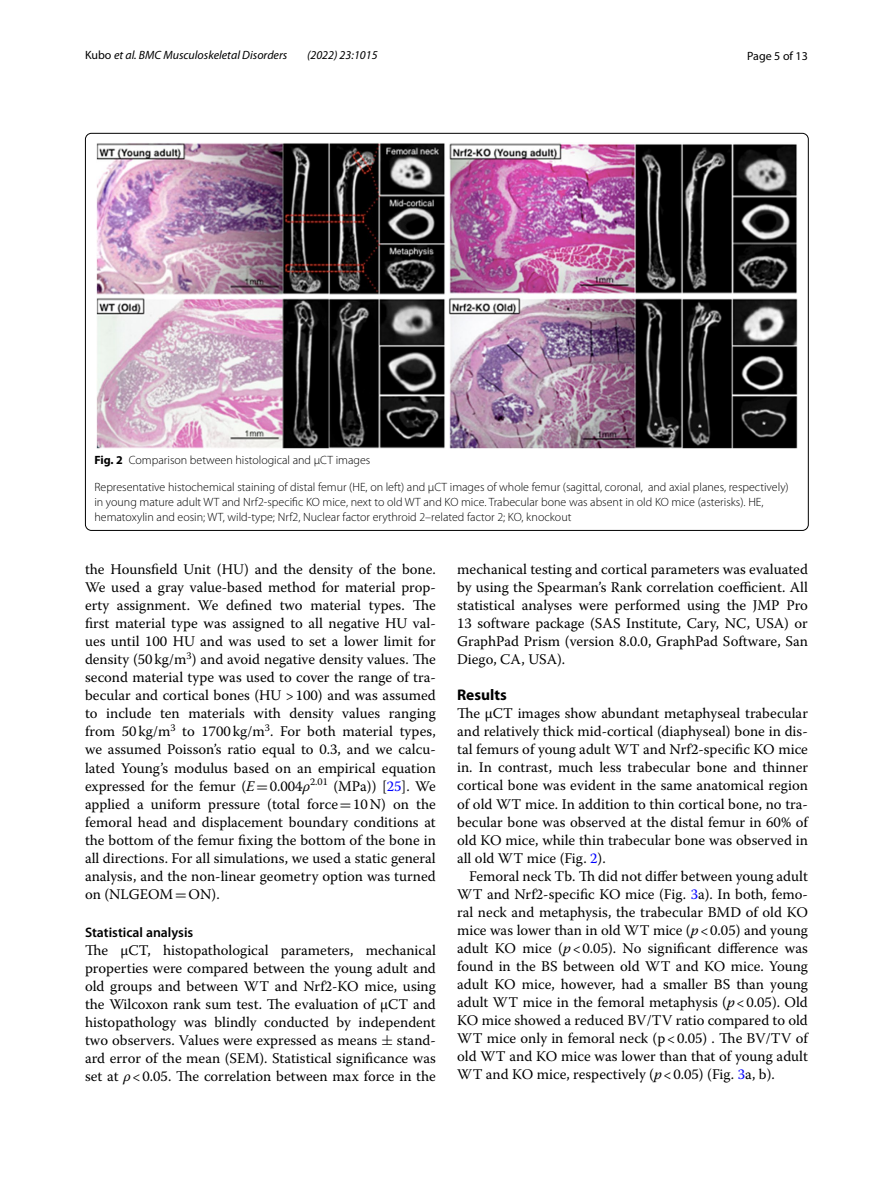
<style>
.page{position:relative;width:893px;height:1187px;background:#fff}
.page>*{position:absolute;margin:0;border:0;box-sizing:border-box;transform-origin:0 0}
.t1{font:700 15.45px "Myriad Pro";color:#000}
.t2{font:14.7px/18px "Warnock Pro";color:#000;text-align:justify}
.t3{font:600 13.8px "Myriad Pro";color:#000}
.t4{font:300 12px/15px "Myriad Pro";color:#000}
.t5{font:italic 12px "Myriad Pro";color:#000}
.t6{font:12px "Myriad Pro";color:#000}
.s1{font-style:normal}
.s2{font-weight:700}
.s3{font-style:italic}
.s4{font-family:"MTSY"}
.s5{color:#00f}
</style>
<div class="page">
<img style="left:97px;top:143px;width:700px;height:306px">
<p class="t5" style="left:85px;top:48px;width:204px"><span class="s1">Kubo</span> et al. BMC Musculoskeletal Disorders</p>
<p class="t5" style="left:307px;top:48px;width:72px">(2022) 23:1015</p>
<p class="t6" style="left:747px;top:48px;width:62px">Page 5 of 13</p>
<p class="t4" style="left:94px;top:452px;width:277px"><span class="s2">Fig. 2</span> Comparison between histological and μCT images</p>
<p class="t4" style="left:94px;top:479px;width:696px">Representative histochemical staining of distal femur (HE, on left) and μCT images of whole femur (sagittal, coronal, and axial planes, respectively) in young mature adult WT and Nrf2-specific KO mice, next to old WT and KO mice. Trabecular bone was absent in old KO mice (asterisks). HE, hematoxylin and eosin; WT, wild-type; Nrf2, Nuclear factor erythroid 2–related factor 2; KO, knockout</p>
<p class="t2" style="left:85px;top:560px;width:352px">the Hounsfield Unit (HU) and the density of the bone.<br>We used a gray value-based method for material prop&shy;erty assignment. We defined two material types. The first material type was assigned to all negative HU val&shy;ues until 100 HU and was used to set a lower limit for density (50kg/m<sup>3</sup>) and avoid negative density values. The second material type was used to cover the range of tra&shy;becular and cortical bones (HU &gt;100) and was assumed to include ten materials with density values ranging from 50kg/m<sup>3</sup> to 1700kg/m<sup>3</sup>. For both material types, we assumed Poisson’s ratio equal to 0.3, and we calcu&shy;lated Young’s modulus based on an empirical equation expressed for the femur (<span class="s3">E</span><span class="s4">=</span>0.004<span class="s3">ρ</span><sup>2.01</sup> (MPa)) [<span class="s5">25</span>]. We applied a uniform pressure (total force<span class="s4">=</span>10N) on the femoral head and displacement boundary conditions at the bottom of the femur fixing the bottom of the bone in all directions. For all simulations, we used a static general analysis, and the non-linear geometry option was turned on (NLGEOM<span class="s4">=</span>ON).</p>
<p class="t3" style="left:85px;top:923px;width:110px">Statistical analysis</p>
<p class="t2" style="left:85px;top:940px;width:352px">The μCT, histopathological parameters, mechanical properties were compared between the young adult and old groups and between WT and Nrf2-KO mice, using the Wilcoxon rank sum test. The evaluation of μCT and histopathology was blindly conducted by independent two observers. Values were expressed as means <span class="s4">±</span> stand&shy;ard error of the mean (SEM). Statistical significance was set at <span class="s3">ρ</span>&lt;0.05. The correlation between max force in the</p>
<p class="t2" style="left:457px;top:560px;width:352px">mechanical testing and cortical parameters was evaluated by using the Spearman’s Rank correlation coefficient. All statistical analyses were performed using the JMP Pro 13 software package (SAS Institute, Cary, NC, USA) or GraphPad Prism (version 8.0.0, GraphPad Software, San Diego, CA, USA).</p>
<p class="t1" style="left:457px;top:685px;width:51px">Results</p>
<p class="t2" style="left:457px;top:704px;width:352px">The μCT images show abundant metaphyseal trabecular and relatively thick mid-cortical (diaphyseal) bone in dis&shy;tal femurs of young adult WT and Nrf2-specific KO mice in. In contrast, much less trabecular bone and thinner cortical bone was evident in the same anatomical region of old WT mice. In addition to thin cortical bone, no tra&shy;becular bone was observed at the distal femur in 60% of old KO mice, while thin trabecular bone was observed in all old WT mice (Fig. <span class="s5">2</span>).</p>
<p class="t2" style="left:457px;top:866px;width:352px;text-indent:12px">Femoral neck Tb. Th did not differ between young adult WT and Nrf2-specific KO mice (Fig. <span class="s5">3</span>a). In both, femo&shy;ral neck and metaphysis, the trabecular BMD of old KO mice was lower than in old WT mice (<span class="s3">p</span>&lt;0.05) and young adult KO mice (<span class="s3">p</span>&lt;0.05). No significant difference was found in the BS between old WT and KO mice. Young adult KO mice, however, had a smaller BS than young adult WT mice in the femoral metaphysis (<span class="s3">p</span>&lt;0.05). Old KO mice showed a reduced BV/TV ratio compared to old WT mice only in femoral neck (p&lt;0.05) . The BV/TV of old WT and KO mice was lower than that of young adult WT and KO mice, respectively (<span class="s3">p</span>&lt;0.05) (Fig. <span class="s5">3</span>a, b).</p>
</div>
